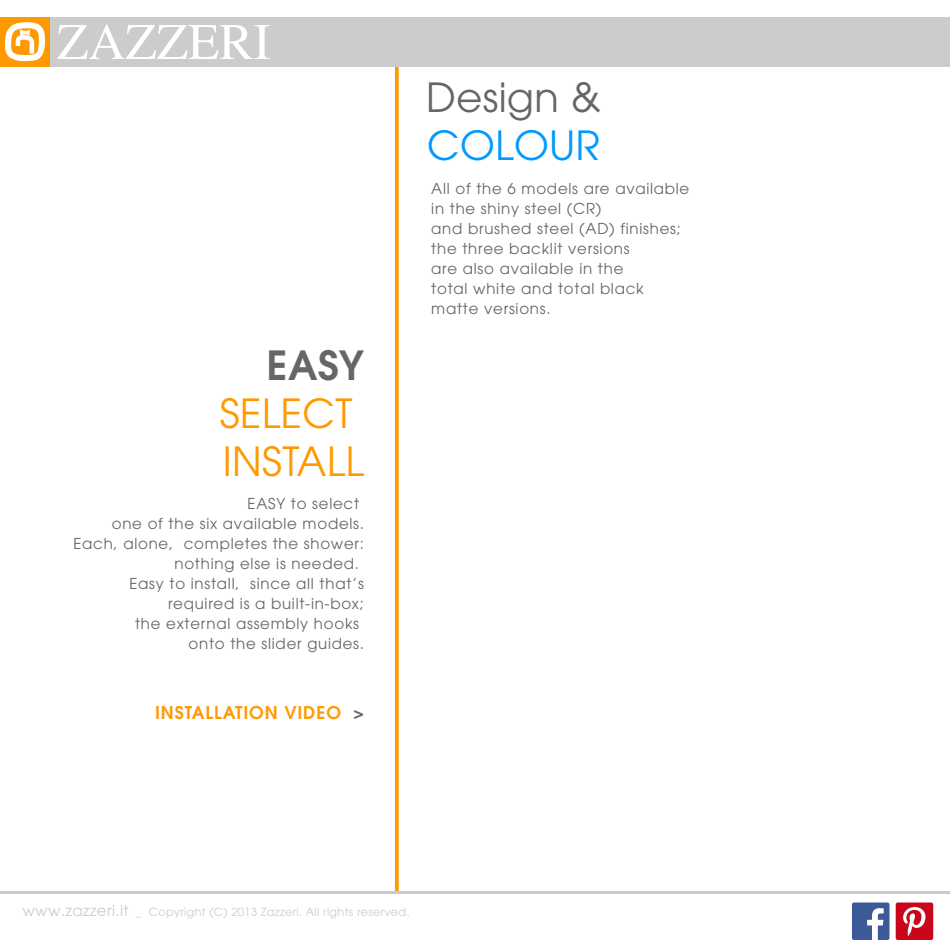
<style>
.page{position:relative;width:950px;height:950px;background:#fff}
.page>*{position:absolute;margin:0;border:0;box-sizing:border-box;transform-origin:0 0}
.t1{font:40px/48px "Avant Garde";letter-spacing:.01em;color:#f90;text-align:right}
.t2{font:40px "Avant Garde";letter-spacing:.01em;color:#666}
.t3{font:40px "Avant Garde";letter-spacing:.01em;color:#09f}
.t4{font:600 17.5px "Avant Garde";letter-spacing:.05em;color:#f90}
.t5{font:15px/20px "Avant Garde";letter-spacing:.05em;color:#666}
.t6{font:11.25px "Avant Garde";letter-spacing:.03em;color:#ccc}
.s1{font-weight:600;color:#666}
.s2{color:#fff}
.s3{color:#666}
.s4{font-size:15px}
</style>
<div class="page">
<svg style="left:395px;top:67px;width:4px;height:825px;fill:#f90"></svg>
<div style="left:50px;top:17px;width:900px;height:50px;background:#ccc"></div>
<hr style="left:0;top:892px;width:950px;height:2px;background:#ccc">
<div style="left:0;top:17px;width:50px;height:50px;background:#f90"></div>
<svg style="left:57px;top:24px;width:213px;height:35px"></svg>
<svg style="left:5px;top:23px;width:40px;height:38px"></svg>
<div style="left:852px;top:902px;width:37px;height:38px;background:#3d5a98;border-radius:2px"></div>
<svg style="left:867px;top:908px;width:17px;height:32px"></svg>
<div style="left:896px;top:902px;width:37px;height:38px;background:#c8071d;border-radius:2px"></div>
<svg style="left:903px;top:907px;width:22px;height:29px"></svg>
<h1 class="t1" style="left:160px;top:341px;width:206px"><span class="s1">EASY<br></span><span class="s2">DA</span>SELECT<br>INSTALL</h1>
<p class="t5" style="left:248px;top:494px;width:113px">EASY to select</p>
<p class="t5" style="left:112px;top:514px;width:254px">one of the six available models.</p>
<p class="t5" style="left:73px;top:534px;width:292px">Each, alone, completes the shower:</p>
<p class="t5" style="left:174px;top:554px;width:186px">nothing else is needed.</p>
<p class="t5" style="left:130px;top:574px;width:236px">Easy to install, since all that’s</p>
<p class="t5" style="left:168px;top:594px;width:198px">required is a built-in-box;</p>
<p class="t5" style="left:135px;top:614px;width:226px">the external assembly hooks</p>
<p class="t5" style="left:189px;top:634px;width:177px">onto the slider guides.</p>
<p class="t4" style="left:155px;top:702px;width:210px">INSTALLATION VIDEO <span class="s3">&gt;</span></p>
<h1 class="t2" style="left:426px;top:74px;width:176px">Design &amp;</h1>
<h1 class="t3" style="left:427px;top:122px;width:174px">COLOUR</h1>
<p class="t5" style="left:431px;top:179px;width:260px">All of the 6 models are available in the shiny steel (CR)<br>and brushed steel (AD) finishes; the three backlit versions<br>are also available in the<br>total white and total black matte versions.</p>
<p class="t6" style="left:22px;top:905px;width:389px"><span class="s4">www.zazzeri.it</span> _ Copyright (C) 2013 Zazzeri. All rights reserved.</p>
</div>
